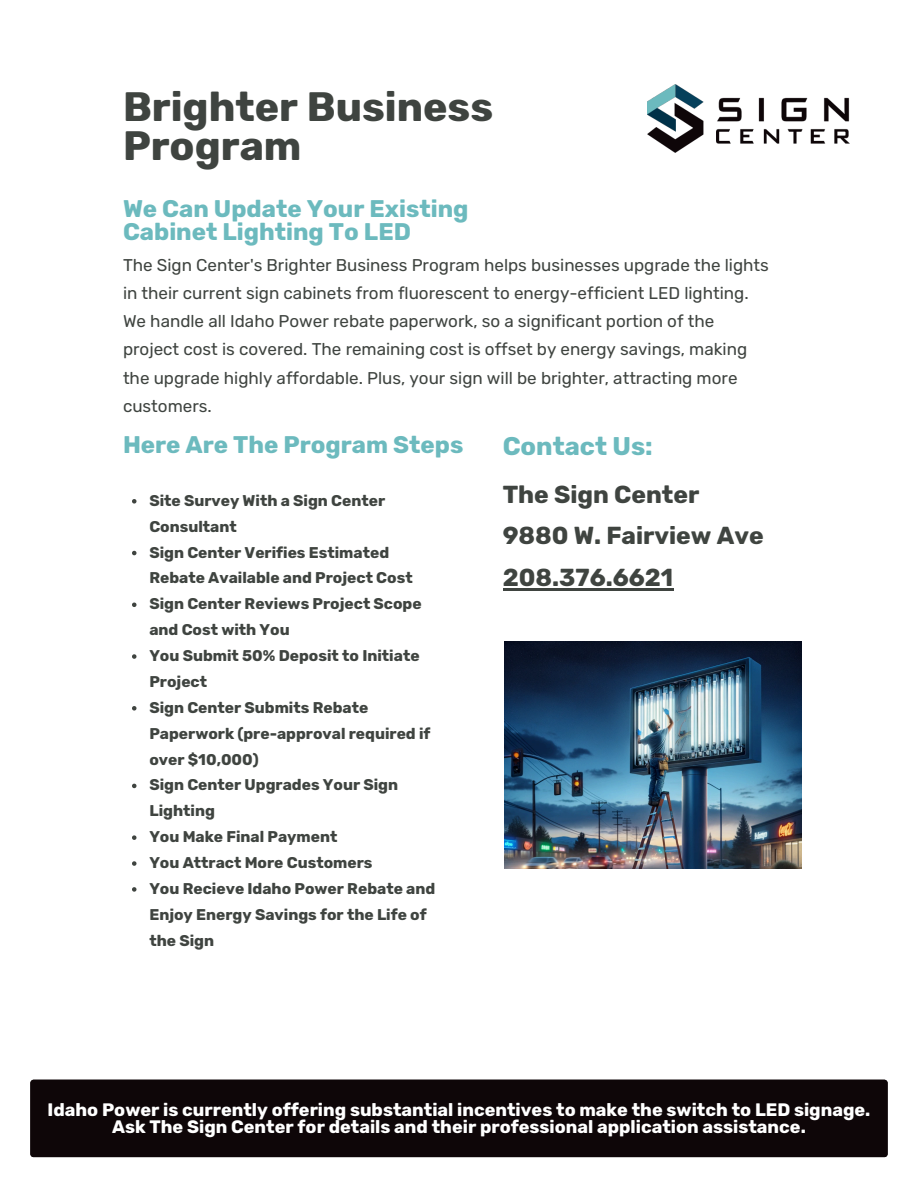
<style>
.page{position:relative;width:918px;height:1188px;background:#fff}
.page>*{position:absolute;margin:0;border:0;box-sizing:border-box;transform-origin:0 0}
.t1{font:700 40.95px/39.2px "Rubik";color:#3f4440}
.t2{font:700 25.5px "Rubik";color:#6cbabe}
.t3{font:700 24.45px/41.7px "Rubik";color:#3f4440}
.t4{font:700 24px/23.2px "Rubik";color:#6cbabe}
.t5{font:700 18px/16.8px "Rubik";color:#fff;text-align:center}
.t6{font:16.95px/28.2px "Rubik";color:#3f4440}
.t7{font:700 15.45px/25.8px "Rubik";color:#3f4440}
</style>
<div class="page">
<img style="left:647px;top:84px;width:203px;height:69px">
<div style="left:30px;top:1080px;width:858px;height:77px;background:#0e0608"></div>
<img style="left:504px;top:642px;width:297px;height:227px">
<svg style="left:132px;top:499px;width:4px;height:5px"></svg>
<svg style="left:132px;top:551px;width:4px;height:4px"></svg>
<svg style="left:132px;top:603px;width:4px;height:4px"></svg>
<svg style="left:132px;top:654px;width:4px;height:5px"></svg>
<svg style="left:132px;top:706px;width:4px;height:5px"></svg>
<svg style="left:132px;top:784px;width:4px;height:4px"></svg>
<svg style="left:132px;top:835px;width:4px;height:5px"></svg>
<svg style="left:132px;top:861px;width:4px;height:5px"></svg>
<svg style="left:132px;top:887px;width:4px;height:5px"></svg>
<hr style="left:503px;top:588px;width:170px;height:2px;background:#3f4440">
<h4 class="t1" style="left:123px;top:88px;width:372px">Brighter Business<br>Program</h4>
<h3 class="t4" style="left:123px;top:197px;width:347px">We Can Update Your Existing<br>Cabinet Lighting To LED</h3>
<h2 class="t6" style="left:123px;top:251px;width:647px">The Sign Center's Brighter Business Program helps businesses upgrade the lights in their current sign cabinets from fluorescent to energy-efficient LED lighting.<br>We handle all Idaho Power rebate paperwork, so a significant portion of the project cost is covered. The remaining cost is offset by energy savings, making the upgrade highly affordable. Plus, your sign will be brighter, attracting more customers.</h2>
<h2 class="t4" style="left:123px;top:434px;width:342px">Here Are The Program Steps</h2>
<p class="t7" style="left:149px;top:488px;width:237px">Site Survey With a Sign Center<br>Consultant</p>
<p class="t7" style="left:149px;top:539px;width:265px">Sign Center Verifies Estimated<br>Rebate Available and Project Cost</p>
<p class="t7" style="left:149px;top:591px;width:274px">Sign Center Reviews Project Scope and Cost with You</p>
<p class="t7" style="left:149px;top:643px;width:272px">You Submit 50% Deposit to Initiate<br>Project</p>
<p class="t7" style="left:149px;top:695px;width:283px">Sign Center Submits Rebate<br>Paperwork (pre-approval required if over $10,000)</p>
<p class="t7" style="left:149px;top:772px;width:250px">Sign Center Upgrades Your Sign<br>Lighting</p>
<p class="t7" style="left:149px;top:824px;width:190px">You Make Final Payment</p>
<p class="t7" style="left:149px;top:850px;width:225px">You Attract More Customers</p>
<p class="t7" style="left:149px;top:876px;width:287px">You Recieve Idaho Power Rebate and<br>Enjoy Energy Savings for the Life of the Sign</p>
<h2 class="t2" style="left:503px;top:431px;width:152px">Contact Us:</h2>
<p class="t3" style="left:503px;top:473px;width:262px">The Sign Center<br>9880 W. Fairview Ave<br>208.376.6621</p>
<p class="t5" style="left:48px;top:1101px;width:824px">Idaho Power is currently offering substantial incentives to make the switch to LED signage.<br>Ask The Sign Center for details and their professional application assistance.</p>
</div>
